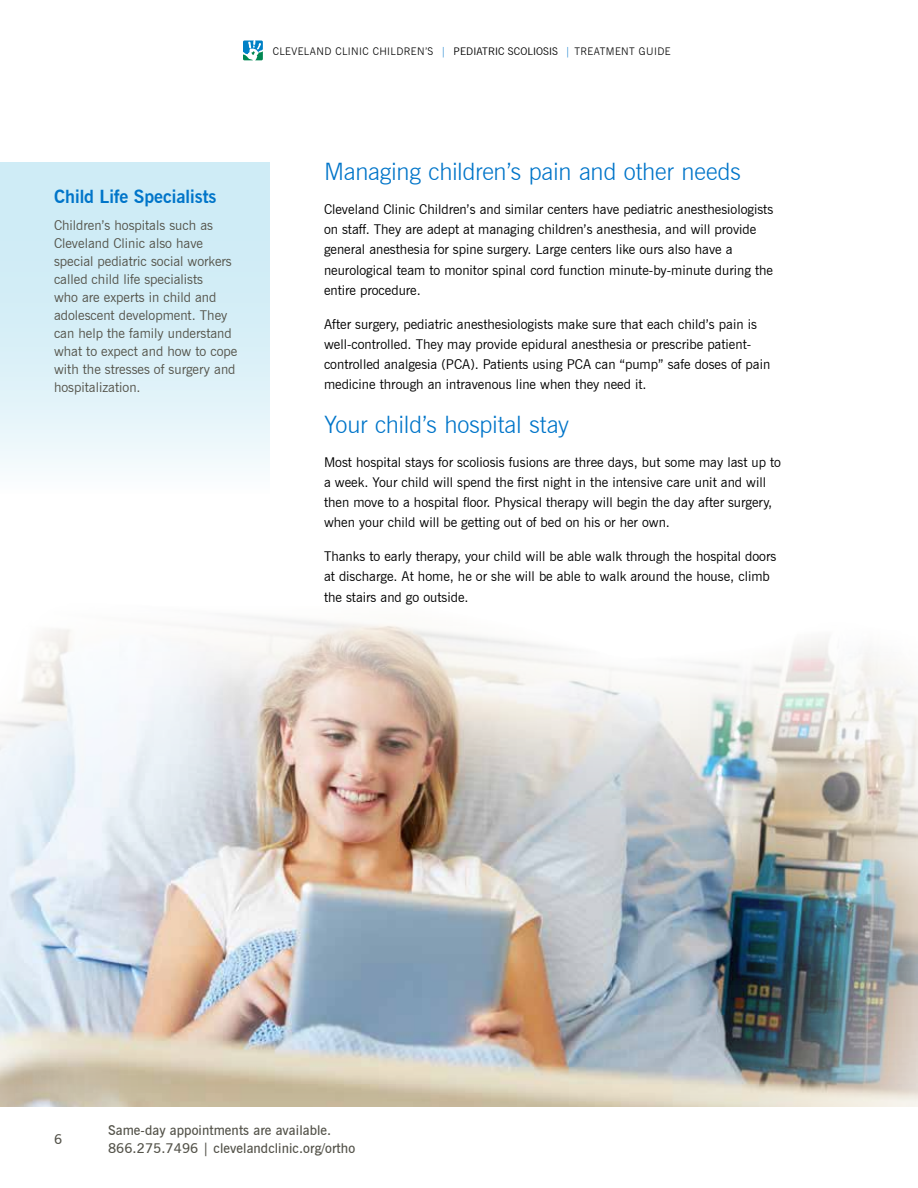
<style>
.page{position:relative;width:918px;height:1188px;background:#fff}
.page>*{position:absolute;margin:0;border:0;box-sizing:border-box;transform-origin:0 0}
.t1{font:300 24px "News Gothic BT";letter-spacing:-.01em;color:#0075c9}
.t2{font:700 18px "News Gothic BT";color:#0075c9}
.t3{font:13.5px/20.2px "News Gothic BT";color:#000}
.t4{font:13.5px/18px "News Gothic BT";color:#54534a}
.t5{font:600 13.5px/18px "News Gothic BT";letter-spacing:.005em;color:#54534a}
.t6{font:300 10.5px "News Gothic BT";letter-spacing:.04em;color:#000}
.s1{color:#0075c9}
.s2{font-weight:400}
</style>
<div class="page">
<svg style="left:243px;top:40px;width:20px;height:20px"></svg>
<svg style="left:243px;top:41px;width:20px;height:19px"></svg>
<hr style="left:917px;top:108px;width:1px;height:999px;background:#fcf9ce">
<img style="left:0;top:602px;width:918px;height:505px">
<div style="left:0;top:162px;width:270px;height:332px;background:linear-gradient(to bottom,#c5e8f4,#f1f9fc)"></div>
<p class="t6" style="left:273px;top:45px;width:399px">CLEVELAND CLINIC CHILDREN’S <span class="s1">|</span> <span class="s2">PEDIATRIC SCOLIOSIS</span> <span class="s1">|</span> TREATMENT GUIDE</p>
<h2 class="t2" style="left:54px;top:185px;width:164px">Child Life Specialists</h2>
<p class="t4" style="left:54px;top:216px;width:185px">Children’s hospitals such as<br>Cleveland Clinic also have special pediatric social workers called child life specialists<br>who are experts in child and adolescent development. They can help the family understand what to expect and how to cope with the stresses of surgery and hospitalization.</p>
<h1 class="t1" style="left:324px;top:157px;width:418px">Managing children’s pain and other needs</h1>
<p class="t3" style="left:324px;top:199px;width:451px">Cleveland Clinic Children’s and similar centers have pediatric anesthesiologists on staff. They are adept at managing children’s anesthesia, and will provide general anesthesia for spine surgery. Large centers like ours also have a neurological team to monitor spinal cord function minute-by-minute during the entire procedure.</p>
<p class="t3" style="left:324px;top:314px;width:448px">After surgery, pediatric anesthesiologists make sure that each child’s pain is well-controlled. They may provide epidural anesthesia or prescribe patient&shy;controlled analgesia (PCA). Patients using PCA can “pump” safe doses of pain medicine through an intravenous line when they need it.</p>
<h1 class="t1" style="left:324px;top:410px;width:247px">Your child’s hospital stay</h1>
<p class="t3" style="left:324px;top:452px;width:459px">Most hospital stays for scoliosis fusions are three days, but some may last up to a week. Your child will spend the first night in the intensive care unit and will then move to a hospital floor. Physical therapy will begin the day after surgery, when your child will be getting out of bed on his or her own.</p>
<p class="t3" style="left:324px;top:546px;width:454px">Thanks to early therapy, your child will be able walk through the hospital doors at discharge. At home, he or she will be able to walk around the house, climb the stairs and go outside.</p>
<p class="t5" style="left:54px;top:1130px;width:10px">6</p>
<p class="t5" style="left:108px;top:1121px;width:249px">Same-day appointments are available.<br>866.275.7496 | clevelandclinic.org/ortho</p>
</div>
